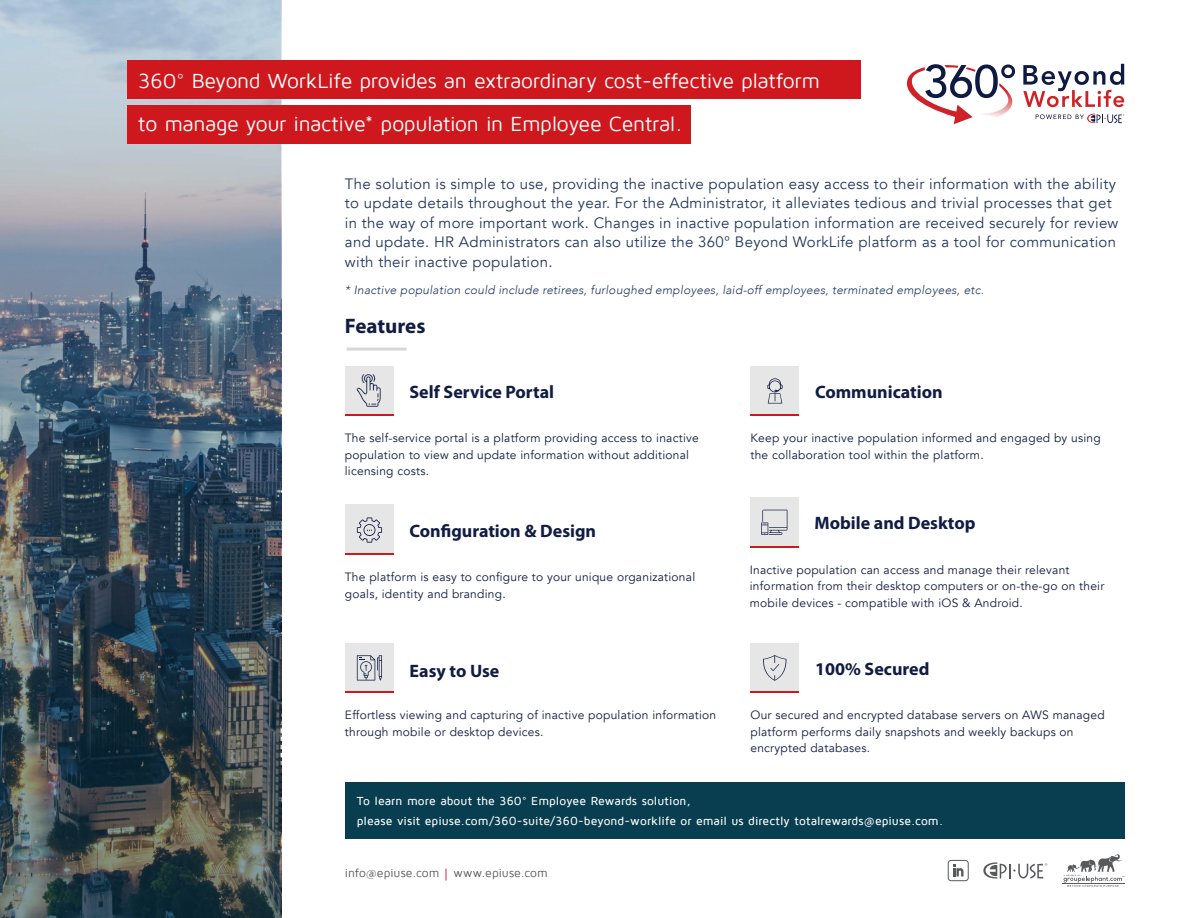
<style>
.page{position:relative;width:1188px;height:918px;background:#fff}
.page>*{position:absolute;margin:0;border:0;box-sizing:border-box;transform-origin:0 0}
.t1{font:21px/43.5px "Maven Pro";letter-spacing:-.015em;color:#fff}
.t2{font:700 21px "Myriad Pro";color:#111c42}
.t3{font:700 18px "Myriad Pro";color:#111c42}
.t4{font:15px/19.5px "Avenir";letter-spacing:.02em;color:#22375e}
.t5{font:12px/16.5px "Avenir";letter-spacing:.02em;color:#111c42}
.t6{font:500 12px/19.5px "Maven Pro";letter-spacing:.005em;color:#fff}
.t7{font:italic 300 12px "Avenir";letter-spacing:.02em;color:#22375e}
.t8{font:12px "Maven Pro";letter-spacing:.005em;color:#58595b}
.s1{font-size:15.6px;color:#ce181e}
</style>
<div class="page">
<img style="left:0;top:0;width:281px;height:918px">
<div style="left:345px;top:782px;width:779px;height:57px;background:#083e4f"></div>
<div style="left:127px;top:60px;width:733px;height:38px;background:#ce181e"></div>
<div style="left:127px;top:106px;width:564px;height:38px;background:#ce181e"></div>
<hr style="left:347px;top:348px;width:60px;height:3px;background:#d5d7d8">
<div style="left:345px;top:504px;width:49px;height:49px;background:#e5e6e5"></div>
<hr style="left:345px;top:553px;width:49px;height:2px;background:#ce181e">
<svg style="left:357px;top:517px;width:25px;height:26px"></svg>
<div style="left:750px;top:643px;width:49px;height:49px;background:#e5e6e5"></div>
<hr style="left:750px;top:692px;width:49px;height:1px;background:#ce181e">
<svg style="left:763px;top:655px;width:24px;height:26px"></svg>
<div style="left:345px;top:643px;width:49px;height:49px;background:#e5e6e5"></div>
<hr style="left:345px;top:692px;width:49px;height:1px;background:#ce181e">
<svg style="left:357px;top:655px;width:25px;height:26px"></svg>
<div style="left:750px;top:497px;width:49px;height:49px;background:#e5e6e5"></div>
<hr style="left:750px;top:546px;width:49px;height:2px;background:#ce181e">
<svg style="left:761px;top:510px;width:26px;height:25px"></svg>
<div style="left:750px;top:366px;width:49px;height:49px;background:#e5e6e5"></div>
<hr style="left:750px;top:415px;width:49px;height:1px;background:#ce181e">
<svg style="left:767px;top:378px;width:16px;height:26px"></svg>
<div style="left:345px;top:366px;width:49px;height:49px;background:#e5e6e5"></div>
<hr style="left:345px;top:415px;width:49px;height:1px;background:#ce181e">
<svg style="left:356px;top:374px;width:25px;height:33px"></svg>
<svg style="left:907px;top:64px;width:108px;height:60px"></svg>
<svg style="left:1023px;top:64px;width:101px;height:43px"></svg>
<svg style="left:1036px;top:114px;width:88px;height:9px"></svg>
<svg style="left:983px;top:862px;width:64px;height:17px"></svg>
<div style="left:948px;top:860px;width:21px;height:21px;border:1px solid #58595b;border-radius:3px"></div>
<svg style="left:953px;top:865px;width:11px;height:12px"></svg>
<hr style="left:1062px;top:883px;width:62px;height:1px;background:#58595b">
<svg style="left:1063px;top:854px;width:61px;height:33px"></svg>
<h1 class="t1" style="left:138px;top:59px;width:684px">360° Beyond WorkLife provides an extraordinary cost-effective platform to manage your inactive* population in Employee Central.</h1>
<p class="t4" style="left:345px;top:174px;width:775px">The solution is simple to use, providing the inactive population easy access to their information with the ability to update details throughout the year. For the Administrator, it alleviates tedious and trivial processes that get in the way of more important work. Changes in inactive population information are received securely for review and update. HR Administrators can also utilize the 360° Beyond WorkLife platform as a tool for communication with their inactive population.</p>
<p class="t7" style="left:345px;top:282px;width:640px">* Inactive population could include retirees, furloughed employees, laid-off employees, terminated employees, etc.</p>
<h1 class="t2" style="left:345px;top:314px;width:82px">Features</h1>
<h2 class="t3" style="left:409px;top:382px;width:146px">Self Service Portal</h2>
<p class="t5" style="left:345px;top:430px;width:355px">The self-service portal is a platform providing access to inactive population to view and update information without additional licensing costs.</p>
<h2 class="t3" style="left:409px;top:520px;width:188px">Configuration &amp; Design</h2>
<p class="t5" style="left:345px;top:569px;width:352px">The platform is easy to configure to your unique organizational goals, identity and branding.</p>
<h2 class="t3" style="left:410px;top:661px;width:91px">Easy to Use</h2>
<p class="t5" style="left:345px;top:707px;width:373px">Effortless viewing and capturing of inactive population information through mobile or desktop devices.</p>
<h2 class="t3" style="left:815px;top:382px;width:129px">Communication</h2>
<p class="t5" style="left:750px;top:430px;width:352px">Keep your inactive population informed and engaged by using the collaboration tool within the platform.</p>
<h2 class="t3" style="left:814px;top:513px;width:163px">Mobile and Desktop</h2>
<p class="t5" style="left:750px;top:562px;width:356px">Inactive population can access and manage their relevant information from their desktop computers or on-the-go on their mobile devices - compatible with iOS &amp; Android.</p>
<h2 class="t3" style="left:815px;top:659px;width:116px">100% Secured</h2>
<p class="t5" style="left:750px;top:707px;width:356px">Our secured and encrypted database servers on AWS managed platform performs daily snapshots and weekly backups on encrypted databases.</p>
<p class="t6" style="left:357px;top:791px;width:588px">To learn more about the 360° Employee Rewards solution,<br>please visit epiuse.com/360-suite/360-beyond-worklife or email us directly totalrewards@epiuse.com.</p>
<p class="t8" style="left:345px;top:867px;width:204px">info@epiuse.com <span class="s1">|</span> www.epiuse.com</p>
</div>
